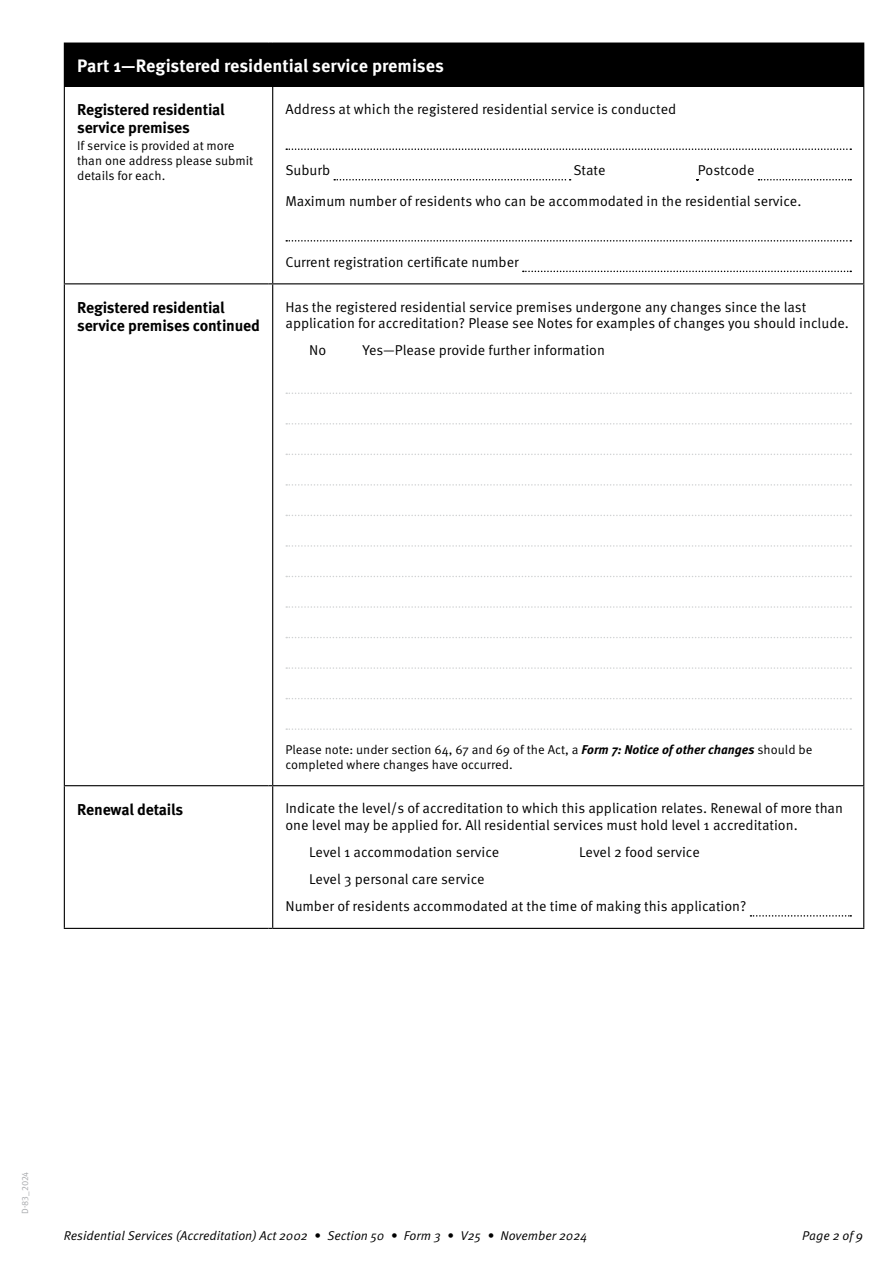
<style>
.page{position:relative;width:893px;height:1263px;background:#fff}
.page>*{position:absolute;margin:0;border:0;box-sizing:border-box;transform-origin:0 0}
.t1{font:700 18px "Meta Pro";color:#fff}
.t2{font:700 15.75px/18px "Meta Pro";letter-spacing:-.01em;color:#000}
.t3{font:14.25px/16.5px "Meta Pro Norm";color:#000}
.t4{font:12.75px/15px "Meta Pro Norm";color:#000}
.t5{font:12.75px "Meta Pro Norm Ita";color:#000}
.t6{font:9px "Meta Pro Norm";letter-spacing:-.015em;color:#a7a9ac}
.s1{font-family:"Meta Pro";font-weight:700;font-style:italic}
</style>
<div class="page">
<div style="left:64px;top:43px;width:800px;height:43px;background:#000"></div>
<hr style="left:863px;top:87px;width:1px;height:196px;background:#000">
<hr style="left:64px;top:284px;width:1px;height:501px;background:#000">
<hr style="left:272px;top:284px;width:1px;height:501px;background:#000">
<hr style="left:863px;top:284px;width:1px;height:501px;background:#000">
<hr style="left:64px;top:785px;width:204px;height:1px;background:#000">
<hr style="left:64px;top:786px;width:1px;height:142px;background:#000">
<hr style="left:273px;top:785px;width:591px;height:1px;background:#000">
<hr style="left:272px;top:786px;width:1px;height:142px;background:#000">
<hr style="left:863px;top:786px;width:1px;height:142px;background:#000">
<hr style="left:273px;top:86px;width:591px;height:1px;background:#000">
<hr style="left:64px;top:86px;width:204px;height:1px;background:#000">
<hr style="left:64px;top:87px;width:1px;height:196px;background:#000">
<hr style="left:272px;top:87px;width:1px;height:196px;background:#000">
<hr style="left:64px;top:283px;width:204px;height:1px;background:#000">
<hr style="left:273px;top:283px;width:591px;height:1px;background:#000">
<hr style="left:64px;top:928px;width:204px;height:1px;background:#000">
<hr style="left:273px;top:928px;width:591px;height:1px;background:#000">
<svg style="left:286px;top:148px;width:565px;height:2px"></svg>
<svg style="left:334px;top:179px;width:237px;height:1px"></svg>
<svg style="left:758px;top:179px;width:93px;height:1px"></svg>
<svg style="left:286px;top:240px;width:565px;height:2px"></svg>
<svg style="left:523px;top:271px;width:328px;height:1px"></svg>
<svg style="left:286px;top:392px;width:565px;height:2px"></svg>
<svg style="left:286px;top:423px;width:565px;height:2px"></svg>
<svg style="left:286px;top:454px;width:565px;height:1px"></svg>
<svg style="left:286px;top:484px;width:565px;height:2px"></svg>
<svg style="left:286px;top:515px;width:565px;height:1px"></svg>
<svg style="left:286px;top:545px;width:565px;height:2px"></svg>
<svg style="left:286px;top:576px;width:565px;height:1px"></svg>
<svg style="left:286px;top:606px;width:565px;height:2px"></svg>
<svg style="left:286px;top:637px;width:565px;height:1px"></svg>
<svg style="left:286px;top:667px;width:565px;height:2px"></svg>
<svg style="left:286px;top:698px;width:565px;height:1px"></svg>
<svg style="left:286px;top:728px;width:565px;height:2px"></svg>
<svg style="left:750px;top:915px;width:101px;height:2px"></svg>
<p class="t1" style="left:77px;top:51px;width:368px">Part 1—Registered residential service premises</p>
<p class="t2" style="left:77px;top:100px;width:149px">Registered residential service premises</p>
<p class="t4" style="left:77px;top:138px;width:178px">If service is provided at more than one address please submit details for each.</p>
<p class="t3" style="left:285px;top:100px;width:392px">Address at which the registered residential service is conducted</p>
<p class="t3" style="left:285px;top:161px;width:46px">Suburb</p>
<p class="t3" style="left:573px;top:161px;width:34px">State</p>
<p class="t3" style="left:285px;top:154px;width:517px;line-height:30.6px;text-indent:412px">Postcode<br>Maximum number of residents who can be accommodated in the residential service.</p>
<p class="t3" style="left:285px;top:253px;width:235px">Current registration certificate number</p>
<p class="t2" style="left:77px;top:297px;width:184px">Registered residential service premises continued</p>
<p class="t3" style="left:285px;top:297px;width:565px">Has the registered residential service premises undergone any changes since the last application for accreditation? Please see Notes for examples of changes you should include.</p>
<p class="t3" style="left:309px;top:341px;width:19px">No</p>
<p class="t3" style="left:362px;top:341px;width:244px">Yes—Please provide further information</p>
<p class="t4" style="left:285px;top:741px;width:528px">Please note: under section 64, 67 and 69 of the Act, a <span class="s1">Form 7: Notice of other changes</span> should be completed where changes have occurred.</p>
<p class="t2" style="left:77px;top:799px;width:108px">Renewal details</p>
<p class="t3" style="left:285px;top:799px;width:559px">Indicate the level/s of accreditation to which this application relates. Renewal of more than one level may be applied for. All residential services must hold level 1 accreditation.</p>
<p class="t3" style="left:309px;top:843px;width:192px">Level 1 accommodation service</p>
<p class="t3" style="left:579px;top:843px;width:122px">Level 2 food service</p>
<p class="t3" style="left:285px;top:865px;width:462px;line-height:27.2px;text-indent:24px">Level 3 personal care service<br>Number of residents accommodated at the time of making this application?</p>
<p class="t6" style="left:18px;top:1214px;width:44px;rotate:-90deg">D-83_2024</p>
<p class="t5" style="left:64px;top:1225px;width:525px">Residential Services (Accreditation) Act 2002 • Section 50 • Form 3 • V25 • November 2024</p>
<p class="t5" style="left:802px;top:1225px;width:63px">Page 2 of 9</p>
</div>
